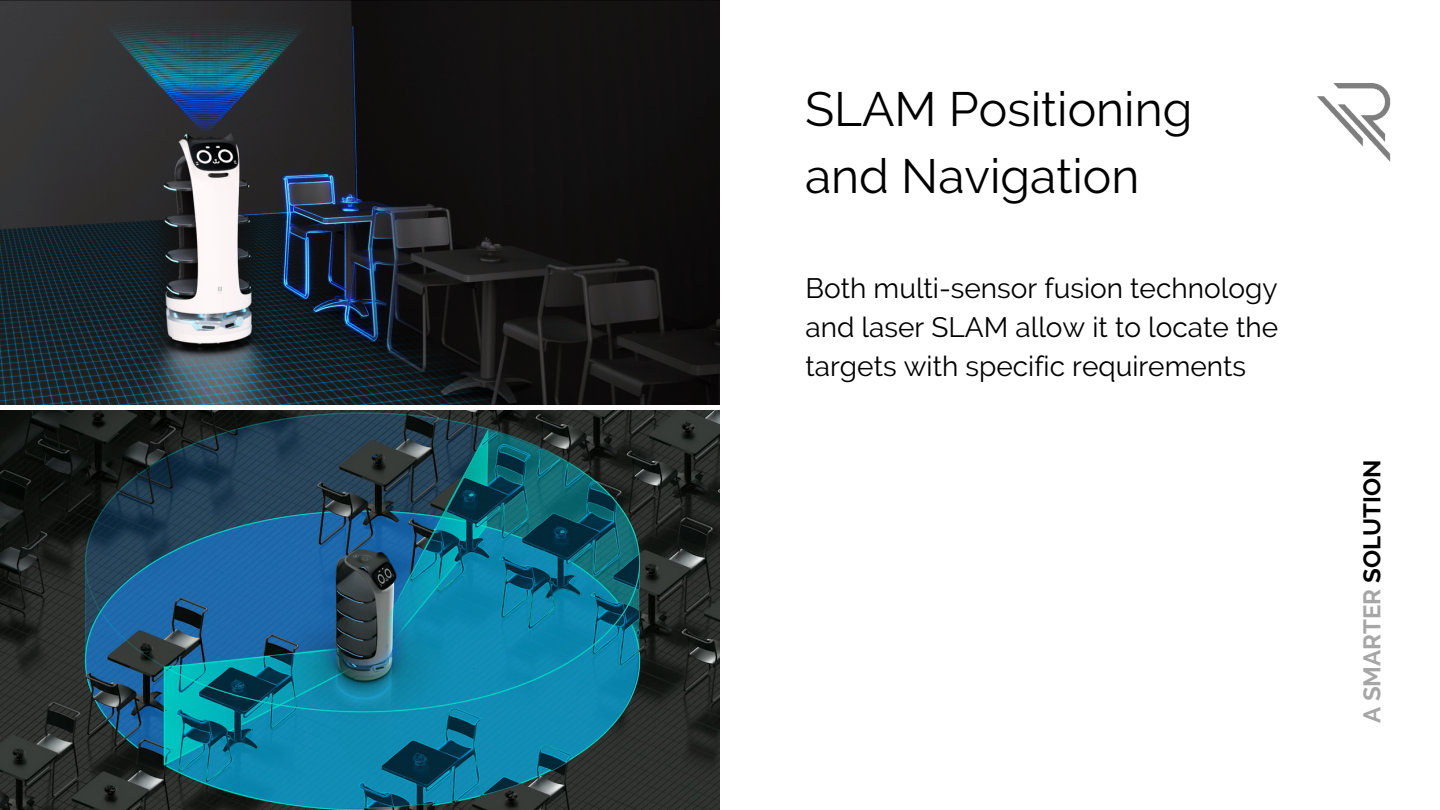
<style>
.page{position:relative;width:1440px;height:810px;background:#fff}
.page>*{position:absolute;margin:0;border:0;box-sizing:border-box;transform-origin:0 0}
.t1{font:48px/66.8px "Raleway";color:#000}
.t2{font:28px/39px "Raleway";color:#000;text-align:justify}
.t3{font:700 24px "Raleway";color:#a6a6a6}
.s1{color:#000}
</style>
<div class="page">
<img style="left:0;top:410px;width:720px;height:400px">
<img style="left:0;top:0;width:720px;height:405px">
<img style="left:1317px;top:83px;width:74px;height:79px">
<h1 class="t1" style="left:805px;top:76px;width:389px">SLAM Positioning and Navigation</h1>
<p class="t2" style="left:806px;top:269px;width:474px">Both multi-sensor fusion technology and laser SLAM allow it to locate the targets with specific requirements</p>
<p class="t3" style="left:1358px;top:723px;width:265px;rotate:-90deg">A SMARTER <span class="s1">SOLUTION</span></p>
</div>
